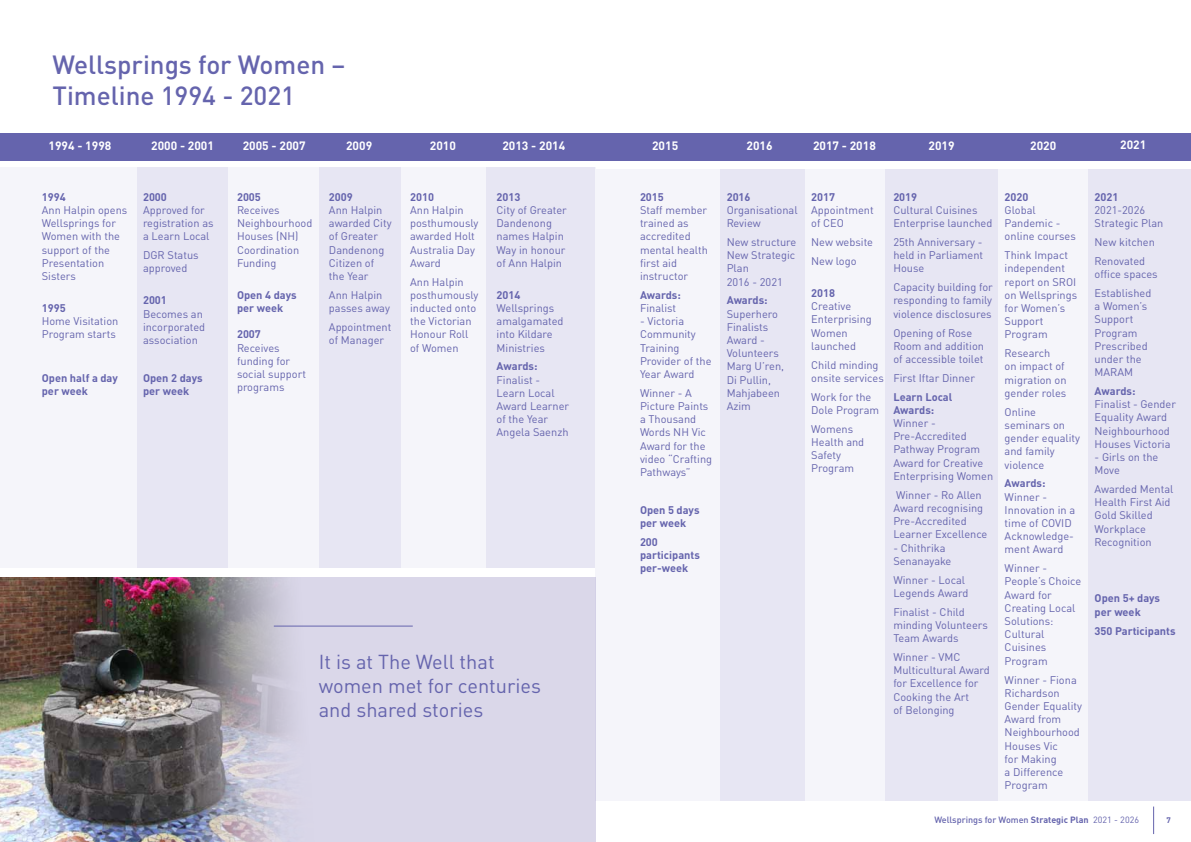
<style>
.page{position:relative;width:1191px;height:842px;background:#fff}
.page>*{position:absolute;margin:0;border:0;box-sizing:border-box;transform-origin:0 0}
.t1{font:500 26px/31.2px "DIN Pro";color:#6564ad}
.t2{font:20px/24px "DIN Pro";color:#6564ad}
.t3{font:700 12px "DIN Pro";color:#fff}
.t4{font:11px/13.2px "DIN Pro";color:#6564ad}
.t5{font:700 11px/13.2px "DIN Pro";color:#6564ad}
.t6{font:500 9px "DIN Pro";color:#6564ad}
.t7{font:700 8px "DIN Pro";color:#6564ad}
.s1{font-weight:700}
.s2{font-weight:400}
</style>
<div class="page">
<svg style="left:1153px;top:806px;width:1px;height:28px"></svg>
<div style="left:595px;top:169px;width:596px;height:631px;background:#e7e6f3"></div>
<div style="left:0;top:167px;width:595px;height:401px;background:#e7e6f3"></div>
<div style="left:0;top:164px;width:136px;height:407px;background:#f5f5fa"></div>
<div style="left:228px;top:166px;width:90px;height:407px;background:#f5f5fa"></div>
<div style="left:401px;top:166px;width:85px;height:407px;background:#f5f5fa"></div>
<div style="left:595px;top:166px;width:125px;height:637px;background:#f5f5fa"></div>
<div style="left:805px;top:167px;width:79px;height:638px;background:#f5f5fa"></div>
<div style="left:998px;top:169px;width:89px;height:637px;background:#f5f5fa"></div>
<div style="left:0;top:133px;width:1191px;height:28px;background:#6564ad"></div>
<div style="left:19px;top:577px;width:576px;height:265px;background:#dad7e9"></div>
<img style="left:0;top:577px;width:341px;height:265px">
<hr style="left:274px;top:626px;width:139px;height:1px;background:#6564ad">
<h1 class="t1" style="left:52px;top:46px;width:294px">Wellsprings for Women –<br>Timeline 1994 - 2021</h1>
<p class="t3" style="left:49px;top:135px;width:64px">1994 - 1998</p>
<p class="t3" style="left:151px;top:135px;width:64px">2000 - 2001</p>
<p class="t3" style="left:243px;top:135px;width:64px">2005 - 2007</p>
<p class="t3" style="left:346px;top:135px;width:28px">2009</p>
<p class="t3" style="left:430px;top:135px;width:28px">2010</p>
<p class="t3" style="left:502px;top:135px;width:64px">2013 - 2014</p>
<p class="t3" style="left:652px;top:135px;width:28px">2015</p>
<p class="t3" style="left:746px;top:135px;width:28px">2016</p>
<p class="t3" style="left:813px;top:135px;width:64px">2017 - 2018</p>
<p class="t3" style="left:928px;top:135px;width:28px">2019</p>
<p class="t3" style="left:1030px;top:135px;width:28px">2020</p>
<p class="t3" style="left:1120px;top:135px;width:28px">2021</p>
<p class="t5" style="left:42px;top:189px;width:25px">1994</p>
<p class="t4" style="left:42px;top:202px;width:87px">Ann Halpin opens<br>Wellsprings for<br>Women with the support of the<br>Presentation<br>Sisters</p>
<p class="t5" style="left:42px;top:300px;width:25px">1995</p>
<p class="t4" style="left:42px;top:313px;width:78px">Home Visitation<br>Program starts</p>
<p class="t5" style="left:42px;top:370px;width:78px">Open half a day per week</p>
<p class="t5" style="left:143px;top:189px;width:25px">2000</p>
<p class="t4" style="left:143px;top:202px;width:72px">Approved for registration as a Learn Local</p>
<p class="t4" style="left:143px;top:247px;width:57px">DGR Status approved</p>
<p class="t5" style="left:143px;top:293px;width:25px">2001</p>
<p class="t4" style="left:143px;top:306px;width:64px">Becomes an incorporated association</p>
<p class="t5" style="left:143px;top:370px;width:61px">Open 2 days per week</p>
<p class="t5" style="left:237px;top:189px;width:25px">2005</p>
<p class="t4" style="left:237px;top:202px;width:77px">Receives<br>Neighbourhood<br>Houses (NH)<br>Coordination<br>Funding</p>
<p class="t5" style="left:237px;top:287px;width:61px">Open 4 days per week</p>
<p class="t5" style="left:237px;top:326px;width:25px">2007</p>
<p class="t4" style="left:237px;top:340px;width:70px">Receives funding for social support programs</p>
<p class="t5" style="left:329px;top:189px;width:25px">2009</p>
<p class="t4" style="left:329px;top:202px;width:64px">Ann Halpin awarded City of Greater<br>Dandenong<br>Citizen of the Year</p>
<p class="t4" style="left:329px;top:287px;width:63px">Ann Halpin passes away</p>
<p class="t4" style="left:329px;top:319px;width:64px">Appointment of Manager</p>
<p class="t5" style="left:410px;top:189px;width:25px">2010</p>
<p class="t4" style="left:410px;top:202px;width:70px">Ann Halpin posthumously awarded Holt<br>Australia Day<br>Award</p>
<p class="t4" style="left:410px;top:274px;width:70px">Ann Halpin posthumously inducted onto the Victorian<br>Honour Roll of Women</p>
<p class="t5" style="left:496px;top:189px;width:25px">2013</p>
<p class="t4" style="left:496px;top:202px;width:72px">City of Greater<br>Dandenong names Halpin<br>Way in honour of Ann Halpin</p>
<p class="t5" style="left:496px;top:287px;width:25px">2014</p>
<p class="t4" style="left:496px;top:300px;width:69px">Wellsprings amalgamated into Kildare<br>Ministries</p>
<p class="t5" style="left:496px;top:359px;width:42px">Awards:</p>
<p class="t4" style="left:496px;top:372px;width:74px">Finalist -<br>Learn Local<br>Award Learner of the Year<br>Angela Saenzh</p>
<h2 class="t2" style="left:319px;top:648px;width:224px">It is at The Well that women met for centuries and shared stories</h2>
<p class="t5" style="left:640px;top:189px;width:25px">2015</p>
<p class="t4" style="left:640px;top:202px;width:69px">Staff member trained as accredited mental health first aid instructor</p>
<p class="t5" style="left:640px;top:287px;width:42px">Awards:</p>
<p class="t4" style="left:640px;top:300px;width:38px">Finalist</p>
<p class="t4" style="left:640px;top:313px;width:73px">- Victoria<br>Community<br>Training<br>Provider of the<br>Year Award</p>
<p class="t4" style="left:640px;top:385px;width:74px">Winner - A<br>Picture Paints a Thousand<br>Words NH Vic<br>Award for the video “Crafting<br>Pathways”</p>
<p class="t5" style="left:640px;top:502px;width:61px">Open 5 days per week</p>
<p class="t5" style="left:640px;top:534px;width:61px">200 participants per-week</p>
<p class="t5" style="left:726px;top:189px;width:25px">2016</p>
<p class="t4" style="left:726px;top:202px;width:72px">Organisational<br>Review</p>
<p class="t4" style="left:726px;top:234px;width:71px">New structure<br>New Strategic<br>Plan<br>2016 - 2021</p>
<p class="t5" style="left:726px;top:293px;width:42px">Awards:</p>
<p class="t4" style="left:726px;top:306px;width:59px">Superhero<br>Finalists<br>Award -<br>Volunteers<br>Marg U’ren,<br>Di Pullin,<br>Mahjabeen<br>Azim</p>
<p class="t5" style="left:811px;top:189px;width:25px">2017</p>
<p class="t4" style="left:811px;top:202px;width:64px">Appointment of CEO</p>
<p class="t4" style="left:811px;top:231px;width:63px;line-height:18.9px">New website<br>New logo</p>
<p class="t5" style="left:811px;top:285px;width:25px">2018</p>
<p class="t4" style="left:811px;top:298px;width:62px">Creative<br>Enterprising<br>Women launched</p>
<p class="t4" style="left:811px;top:357px;width:74px">Child minding onsite services</p>
<p class="t4" style="left:811px;top:389px;width:69px">Work for the<br>Dole Program</p>
<p class="t4" style="left:811px;top:421px;width:55px">Womens<br>Health and<br>Safety<br>Program</p>
<p class="t5" style="left:893px;top:189px;width:25px">2019</p>
<p class="t4" style="left:893px;top:202px;width:101px">Cultural Cuisines<br>Enterprise launched</p>
<p class="t4" style="left:893px;top:234px;width:91px;text-align:justify">25th Anniversary - held in Parliament House</p>
<p class="t4" style="left:893px;top:280px;width:101px;text-align:justify">Capacity building for responding to family violence disclosures</p>
<p class="t4" style="left:893px;top:325px;width:92px">Opening of Rose<br>Room and addition of accessible toilet</p>
<p class="t4" style="left:893px;top:370px;width:83px">First Iftar Dinner</p>
<p class="t5" style="left:893px;top:389px;width:61px">Learn Local<br>Awards:</p>
<p class="t4" style="left:893px;top:415px;width:101px">Winner -<br>Pre-Accredited<br>Pathway Program<br>Award for Creative<br>Enterprising Women</p>
<p class="t4" style="left:893px;top:487px;width:96px">Winner - Ro Allen<br>Award recognising<br>Pre-Accredited<br>Learner Excellence</p>
<p class="t4" style="left:893px;top:540px;width:60px">- Chithrika<br>Senanayake</p>
<p class="t4" style="left:893px;top:572px;width:76px">Winner - Local<br>Legends Award</p>
<p class="t4" style="left:893px;top:604px;width:96px">Finalist - Child minding Volunteers<br>Team Awards</p>
<p class="t4" style="left:893px;top:649px;width:98px">Winner - VMC<br>Multicultural Award for Excellence for<br>Cooking the Art<br>of Belonging</p>
<p class="t5" style="left:1004px;top:189px;width:25px">2020</p>
<p class="t4" style="left:1004px;top:202px;width:73px">Global<br>Pandemic - online courses</p>
<p class="t4" style="left:1004px;top:247px;width:74px">Think Impact independent report on SROI on Wellsprings for Women’s<br>Support<br>Program</p>
<p class="t4" style="left:1004px;top:346px;width:63px">Research<br>on impact of migration on gender roles</p>
<p class="t4" style="left:1004px;top:404px;width:77px">Online seminars on gender equality and family violence</p>
<p class="t5" style="left:1004px;top:475px;width:42px">Awards:</p>
<p class="t4" style="left:1004px;top:489px;width:72px">Winner -<br>Innovation in a time of COVID<br>Acknowledge&shy;ment Award</p>
<p class="t4" style="left:1004px;top:561px;width:78px">Winner -<br>People’s Choice<br>Award for<br>Creating Local<br>Solutions:<br>Cultural<br>Cuisines<br>Program</p>
<p class="t4" style="left:1004px;top:672px;width:79px">Winner - Fiona<br>Richardson<br>Gender Equality<br>Award from<br>Neighbourhood<br>Houses Vic<br>for Making<br>a Difference<br>Program</p>
<p class="t5" style="left:1094px;top:189px;width:25px">2021</p>
<p class="t4" style="left:1094px;top:202px;width:70px">2021-2026<br>Strategic Plan</p>
<p class="t4" style="left:1094px;top:231px;width:62px;line-height:18.9px">New kitchen<br>Renovated</p>
<p class="t4" style="left:1094px;top:264px;width:65px;line-height:18.9px">office spaces<br>Established</p>
<p class="t4" style="left:1094px;top:298px;width:55px">a Women’s<br>Support<br>Program<br>Prescribed under the<br>MARAM</p>
<p class="t5" style="left:1094px;top:383px;width:42px">Awards:</p>
<p class="t4" style="left:1094px;top:396px;width:83px">Finalist - Gender<br>Equality Award<br>Neighbourhood<br>Houses Victoria</p>
<p class="t4" style="left:1094px;top:449px;width:65px">- Girls on the<br>Move</p>
<p class="t4" style="left:1094px;top:481px;width:80px">Awarded Mental<br>Health First Aid<br>Gold Skilled<br>Workplace<br>Recognition</p>
<p class="t5" style="left:1094px;top:591px;width:67px">Open 5+ days per week</p>
<p class="t5" style="left:1094px;top:623px;width:83px">350 Participants</p>
<p class="t6" style="left:934px;top:812px;width:206px">Wellsprings for Women <span class="s1">Strategic Plan</span> <span class="s2">2021 - 2026</span></p>
<p class="t7" style="left:1166px;top:813px;width:6px">7</p>
</div>
